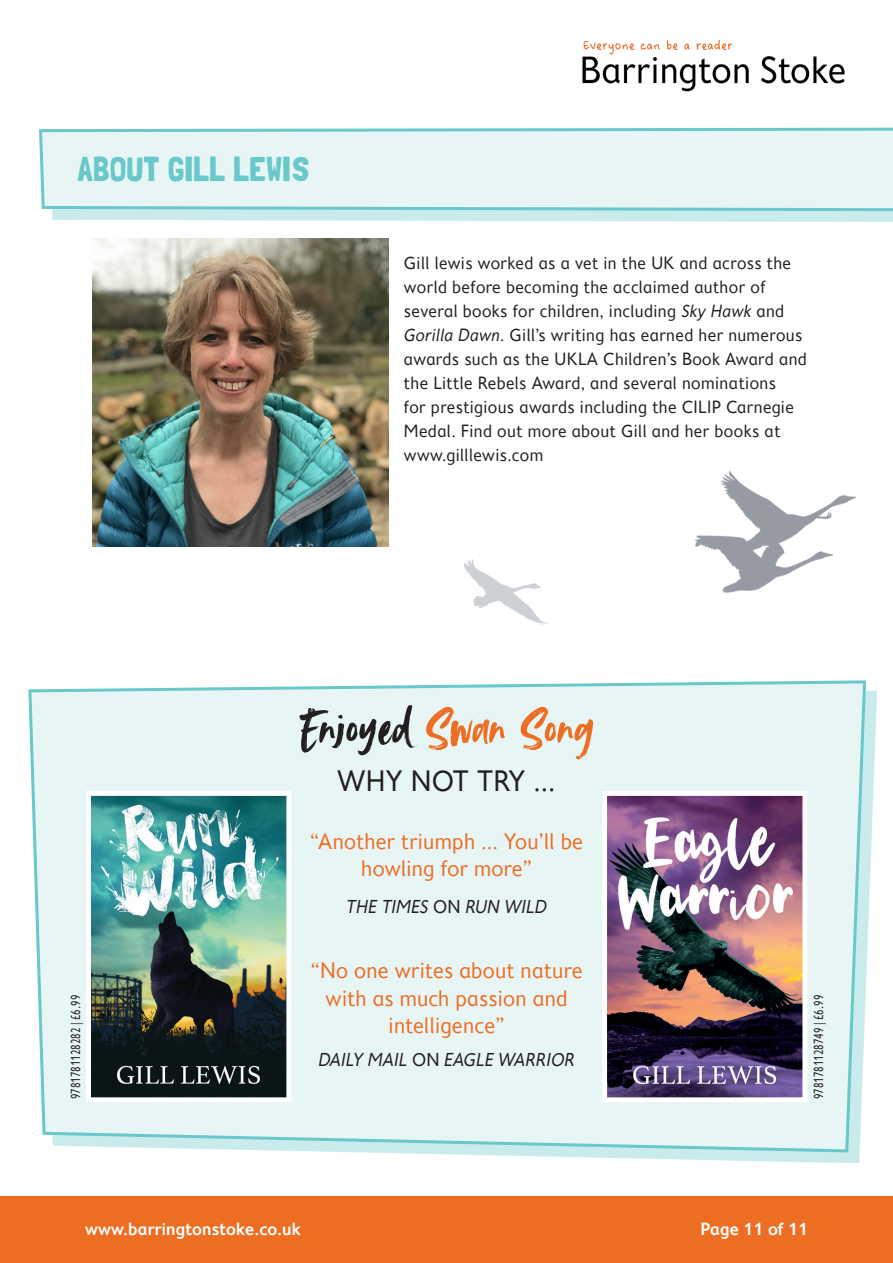
<style>
.page{position:relative;width:893px;height:1263px;background:#fff}
.page>*{position:absolute;margin:0;border:0;box-sizing:border-box;transform-origin:0 0}
.t1{font:52.5px "Avallon Alt";color:#ed6e23}
.Part_Header{font:34.5px "Londrina Solid";color:#69c8c9}
.t2{font:30px "Fiendstar";color:#231f20}
.Ad_Quote{font:22.8px/27.3px "Fiendstar";color:#ed6e23;text-align:center}
.Ad_Quote-2{font:italic 19.05px "Fiendstar";color:#231f20}
.Quote_Credit_Front{font:italic 19.05px "Fiendstar";color:#231f20}
.Text{font:18px/24px "Fiendstar";letter-spacing:.01em;color:#231f20}
.t3{font:600 18px "Fiendstar";color:#fff}
.Book_info{font:condensed 13.5px "Fiendstar";color:#231f20}
.s1{font-style:italic}
.s2{color:#231f20}
.s3{font-style:normal}
</style>
<div class="page">
<div style="left:0;top:1196px;width:893px;height:67px;background:#ed6e23"></div>
<img style="left:582px;top:39px;width:263px;height:53px">
<div style="left:39px;top:691px;width:838px;height:472px;background:#69c8c9;opacity:.35"></div>
<svg style="left:28px;top:680px;width:840px;height:474px;background:#e4f3f3"></svg>
<div style="left:49px;top:138px;width:844px;height:84px;background:#caebec"></div>
<svg style="left:39px;top:127px;width:854px;height:86px;background:#def1f1"></svg>
<img style="left:92px;top:238px;width:297px;height:308px">
<img style="left:608px;top:797px;width:193px;height:299px">
<div style="left:602px;top:791px;width:205px;height:311px;border:5px solid #fff"></div>
<img style="left:92px;top:797px;width:193px;height:299px">
<div style="left:86px;top:791px;width:205px;height:311px;border:5px solid #fff"></div>
<img style="left:695px;top:470px;width:161px;height:123px">
<img style="left:415px;top:559px;width:191px;height:130px">
<p class="Part_Header" style="left:77px;top:149px;width:234px">ABOUT GILL LEWIS</p>
<p class="Text" style="left:404px;top:251px;width:405px">Gill lewis worked as a vet in the UK and across the world before becoming the acclaimed author of several books for children, including <span class="s1">Sky Hawk</span> and <span class="s1">Gorilla Dawn</span>. Gill’s writing has earned her numerous awards such as the UKLA Children’s Book Award and the Little Rebels Award, and several nominations<br>for prestigious awards including the CILIP Carnegie Medal. Find out more about Gill and her books at www.gilllewis.com</p>
<p class="t1" style="left:300px;top:692px;width:295px"><span class="s2">Enjoyed</span> Swan Song</p>
<p class="t2" style="left:337px;top:765px;width:220px">WHY NOT TRY ...</p>
<p class="Ad_Quote" style="left:310px;top:828px;width:275px">“Another triumph ... You’ll be howling for more”</p>
<p class="Quote_Credit_Front" style="left:346px;top:896px;width:202px">THE TIMES <span class="s3">ON</span> RUN WILD</p>
<p class="Ad_Quote" style="left:311px;top:957px;width:273px">“No one writes about nature with as much passion and intelligence”</p>
<p class="Ad_Quote-2" style="left:318px;top:1049px;width:258px">DAILY MAIL <span class="s3">ON</span> EAGLE WARRIOR</p>
<p class="Book_info" style="left:68px;top:1099px;width:106px;rotate:-90deg">9781781128282 | £6.99</p>
<p class="Book_info" style="left:811px;top:1099px;width:106px;rotate:-90deg">9781781128749 | £6.99</p>
<p class="t3" style="left:85px;top:1218px;width:217px">www.barringtonstoke.co.uk</p>
<p class="t3" style="left:700px;top:1218px;width:109px">Page 11 of 11</p>
</div>
